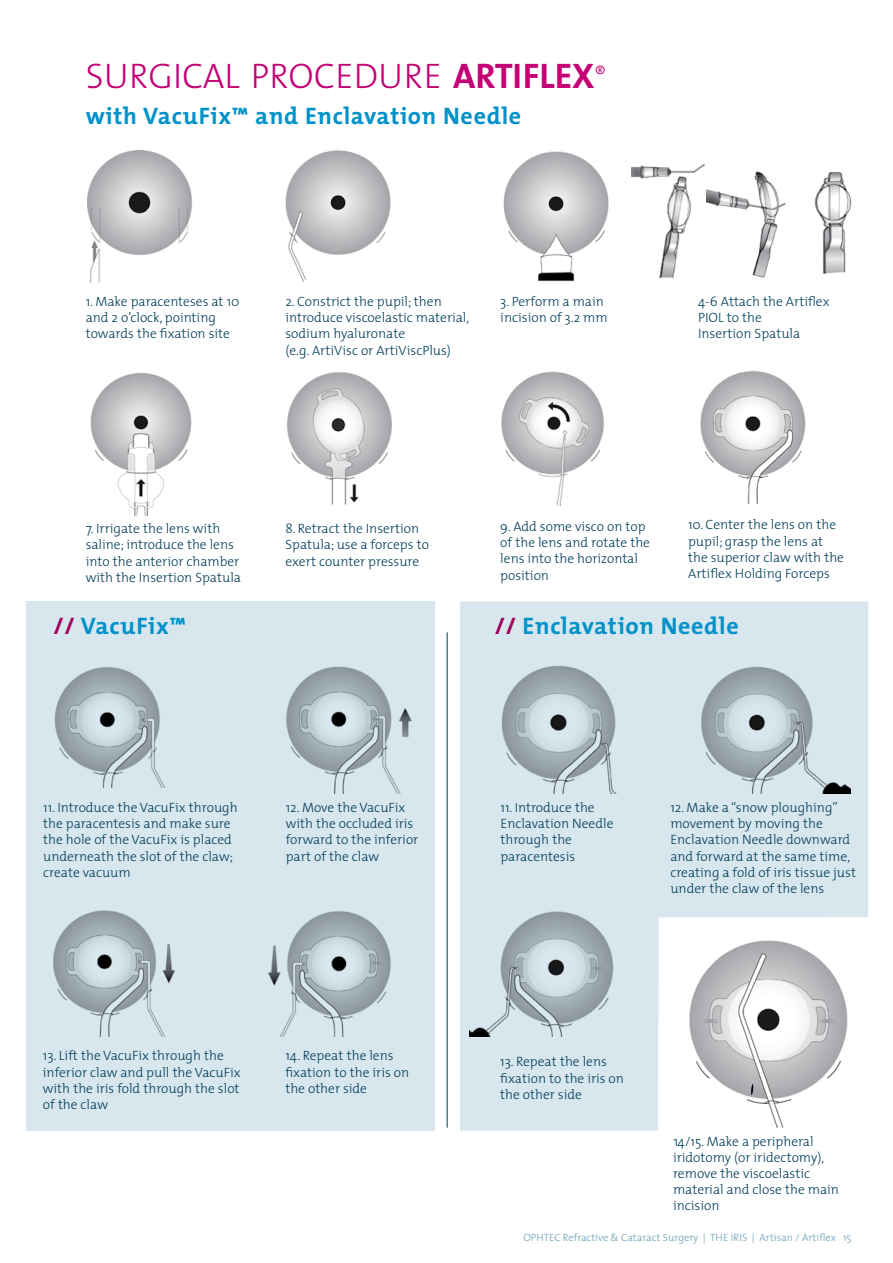
<style>
.page{position:relative;width:893px;height:1263px;background:#fff}
.page>*{position:absolute;margin:0;border:0;box-sizing:border-box;transform-origin:0 0}
.t1{font:300 35.7px "The Mix";color:#c40075}
.t2{font:700 24px "The Mix";letter-spacing:.03em;color:#0092c8}
.t3{font:300 13.5px/16.2px "The Mix";color:#003d58}
.t4{font:300 10.5px "The Mix";color:#689fb8}
.s1{font-weight:700}
.s2{color:#9e005e}
</style>
<div class="page">
<div style="left:460px;top:601px;width:408px;height:530px;background:#d8e6ee"></div>
<div style="left:26px;top:601px;width:408px;height:530px;background:#d8e6ee"></div>
<img style="left:87px;top:150px;width:106px;height:132px">
<img style="left:285px;top:150px;width:106px;height:131px">
<hr style="left:447px;top:632px;width:1px;height:495px;background:#003d58">
<img style="left:503px;top:151px;width:129px;height:131px">
<img style="left:90px;top:372px;width:102px;height:145px">
<img style="left:286px;top:372px;width:106px;height:133px">
<img style="left:501px;top:371px;width:103px;height:134px">
<img style="left:700px;top:371px;width:106px;height:133px">
<img style="left:632px;top:164px;width:73px;height:115px">
<img style="left:706px;top:171px;width:80px;height:107px">
<img style="left:814px;top:172px;width:38px;height:102px">
<img style="left:54px;top:667px;width:112px;height:121px">
<img style="left:286px;top:666px;width:126px;height:128px">
<img style="left:53px;top:910px;width:122px;height:126px">
<img style="left:268px;top:911px;width:123px;height:125px">
<img style="left:700px;top:665px;width:150px;height:129px">
<img style="left:470px;top:910px;width:172px;height:126px">
<img style="left:473px;top:665px;width:173px;height:129px">
<img style="left:677px;top:925px;width:191px;height:206px">
<svg style="left:751px;top:1084px;width:2px;height:11px"></svg>
<h1 class="t1" style="left:86px;top:47px;width:522px">SURGICAL PROCEDURE <span class="s1">ARTIFLEX</span><sup>®</sup></h1>
<h2 class="t2" style="left:86px;top:96px;width:437px">with VacuFix™ and Enclavation Needle</h2>
<p class="t3" style="left:86px;top:293px;width:155px">1. Make paracenteses at 10 and 2 o’clock, pointing towards the fixation site</p>
<p class="t3" style="left:285px;top:293px;width:185px">2. Constrict the pupil; then introduce viscoelastic material, sodium hyaluronate<br>(e.g. ArtiVisc or ArtiViscPlus)</p>
<p class="t3" style="left:500px;top:293px;width:109px">3. Perform a main incision of 3.2 mm</p>
<p class="t3" style="left:698px;top:293px;width:133px">4-6 Attach the Artiflex<br>PIOL to the<br>Insertion Spatula</p>
<p class="t3" style="left:86px;top:520px;width:157px">7. Irrigate the lens with saline; introduce the lens into the anterior chamber with the Insertion Spatula</p>
<p class="t3" style="left:285px;top:520px;width:145px">8. Retract the Insertion<br>Spatula; use a forceps to exert counter pressure</p>
<p class="t3" style="left:500px;top:518px;width:151px">9. Add some visco on top of the lens and rotate the lens into the horizontal position</p>
<p class="t3" style="left:688px;top:516px;width:157px">10. Center the lens on the pupil; grasp the lens at the superior claw with the<br>Artiflex Holding Forceps</p>
<h2 class="t2" style="left:53px;top:606px;width:134px"><span class="s2">//</span> VacuFix™</h2>
<h2 class="t2" style="left:495px;top:606px;width:246px"><span class="s2">//</span> Enclavation Needle</h2>
<p class="t3" style="left:43px;top:799px;width:196px">11. Introduce the VacuFix through the paracentesis and make sure the hole of the VacuFix is placed underneath the slot of the claw; create vacuum</p>
<p class="t3" style="left:286px;top:799px;width:134px">12. Move the VacuFix with the occluded iris forward to the inferior part of the claw</p>
<p class="t3" style="left:43px;top:1047px;width:199px">13. Lift the VacuFix through the inferior claw and pull the VacuFix with the iris fold through the slot of the claw</p>
<p class="t3" style="left:285px;top:1047px;width:125px">14. Repeat the lens fixation to the iris on the other side</p>
<p class="t3" style="left:500px;top:799px;width:114px">11. Introduce the<br>Enclavation Needle through the paracentesis</p>
<p class="t3" style="left:670px;top:799px;width:187px">12. Make a “snow ploughing” movement by moving the<br>Enclavation Needle downward and forward at the same time, creating a fold of iris tissue just under the claw of the lens</p>
<p class="t3" style="left:500px;top:1053px;width:125px">13. Repeat the lens fixation to the iris on the other side</p>
<p class="t3" style="left:673px;top:1132px;width:167px">14/15. Make a peripheral iridotomy (or iridectomy), remove the viscoelastic material and close the main incision</p>
<p class="t4" style="left:523px;top:1229px;width:330px">OPHTEC Refractive &amp; Cataract Surgery | THE IRIS | Artisan / Artiflex 15</p>
</div>
